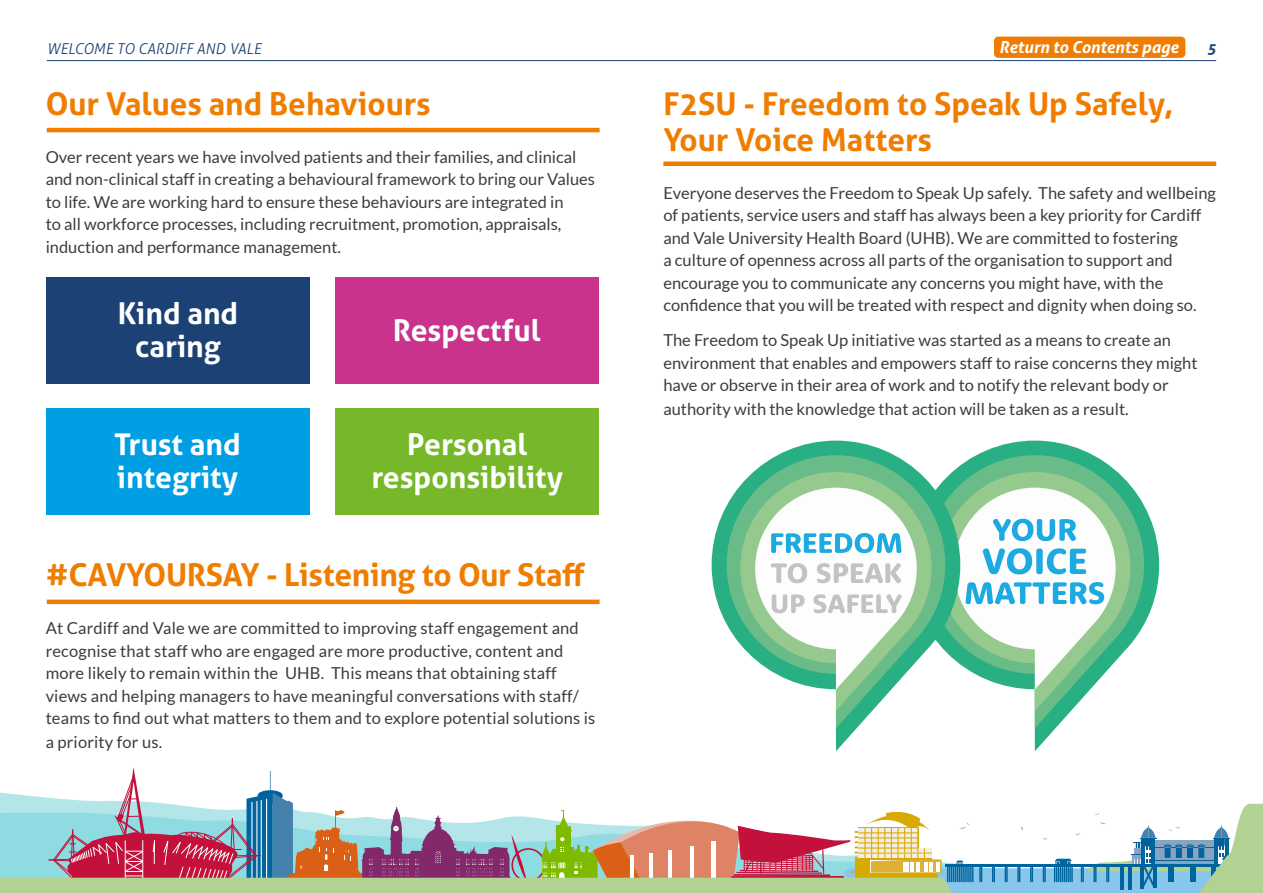
<style>
.page{position:relative;width:1263px;height:893px;background:#fff}
.page>*{position:absolute;margin:0;border:0;box-sizing:border-box;transform-origin:0 0}
.t1{font:700 31.5px/36px "Aller";color:#ef7d00}
.t2{font:700 30px/33px "Aller";color:#fff;text-align:center}
.t3{font:16.5px/22.5px "Lato";color:#3c3c3b}
.t4{font:italic 700 16.5px "Aller";color:#fff}
.t5{font:italic 300 15px "Aller";color:#1b4175}
.t6{font:italic 700 15px "Aller";color:#1b4175}
</style>
<div class="page">
<svg style="left:0;top:767px;width:1263px;height:126px"></svg>
<hr style="left:47px;top:60px;width:1169px;height:1px;background:#1b4175">
<hr style="left:47px;top:128px;width:553px;height:4px;background:#ef7d00">
<hr style="left:663px;top:162px;width:553px;height:4px;background:#ef7d00">
<hr style="left:47px;top:600px;width:553px;height:4px;background:#ef7d00">
<svg style="left:977px;top:441px;width:182px;height:310px"></svg>
<svg style="left:960px;top:455px;width:184px;height:273px"></svg>
<svg style="left:960px;top:472px;width:170px;height:239px"></svg>
<svg style="left:712px;top:441px;width:248px;height:310px"></svg>
<svg style="left:727px;top:455px;width:218px;height:273px"></svg>
<svg style="left:740px;top:472px;width:192px;height:239px"></svg>
<svg style="left:954px;top:488px;width:162px;height:202px"></svg>
<svg style="left:755px;top:488px;width:162px;height:202px"></svg>
<div style="left:994px;top:37px;width:191px;height:21px;background:#ef7d04;border-radius:4px"></div>
<div style="left:46px;top:278px;width:263px;height:106px;background:#1b4175"></div>
<div style="left:46px;top:408px;width:263px;height:106px;background:#009fe3"></div>
<div style="left:335px;top:278px;width:263px;height:106px;background:#c9338b"></div>
<div style="left:335px;top:408px;width:263px;height:106px;background:#76b82a"></div>
<p class="t4" style="left:999px;top:37px;width:181px">Return to Contents page</p>
<p class="t5" style="left:47px;top:39px;width:216px">WELCOME TO CARDIFF AND VALE</p>
<p class="t6" style="left:1207px;top:39px;width:10px">5</p>
<h1 class="t1" style="left:46px;top:85px;width:386px">Our Values and Behaviours</h1>
<p class="t3" style="left:46px;top:145px;width:551px">Over recent years we have involved patients and their families, and clinical and non-clinical staff in creating a behavioural framework to bring our Values to life. We are working hard to ensure these behaviours are integrated in<br>to all workforce processes, including recruitment, promotion, appraisals, induction and performance management.</p>
<h2 class="t2" style="left:118px;top:296px;width:122px">Kind and caring</h2>
<h2 class="t2" style="left:393px;top:314px;width:149px">Respectful</h2>
<h2 class="t2" style="left:114px;top:427px;width:128px;text-align:left">Trust and integrity</h2>
<h2 class="t2" style="left:371px;top:427px;width:193px">Personal responsibility</h2>
<h1 class="t1" style="left:46px;top:557px;width:541px">#CAVYOURSAY - Listening to Our Staff</h1>
<p class="t3" style="left:46px;top:617px;width:551px">At Cardiff and Vale we are committed to improving staff engagement and recognise that staff who are engaged are more productive, content and more likely to remain within the UHB. This means that obtaining staff views and helping managers to have meaningful conversations with staff/ teams to find out what matters to them and to explore potential solutions is</p>
<p class="t3" style="left:46px;top:731px;width:118px">a priority for us.</p>
<h1 class="t1" style="left:663px;top:85px;width:511px">F2SU - Freedom to Speak Up Safely,<br>Your Voice Matters</h1>
<p class="t3" style="left:663px;top:181px;width:554px">Everyone deserves the Freedom to Speak Up safely. The safety and wellbeing of patients, service users and staff has always been a key priority for Cardiff and Vale University Health Board (UHB). We are committed to fostering<br>a culture of openness across all parts of the organisation to support and encourage you to communicate any concerns you might have, with the confidence that you will be treated with respect and dignity when doing so.</p>
<p class="t3" style="left:663px;top:329px;width:536px">The Freedom to Speak Up initiative was started as a means to create an environment that enables and empowers staff to raise concerns they might have or observe in their area of work and to notify the relevant body or</p>
<p class="t3" style="left:663px;top:398px;width:467px">authority with the knowledge that action will be taken as a result.</p>
</div>
